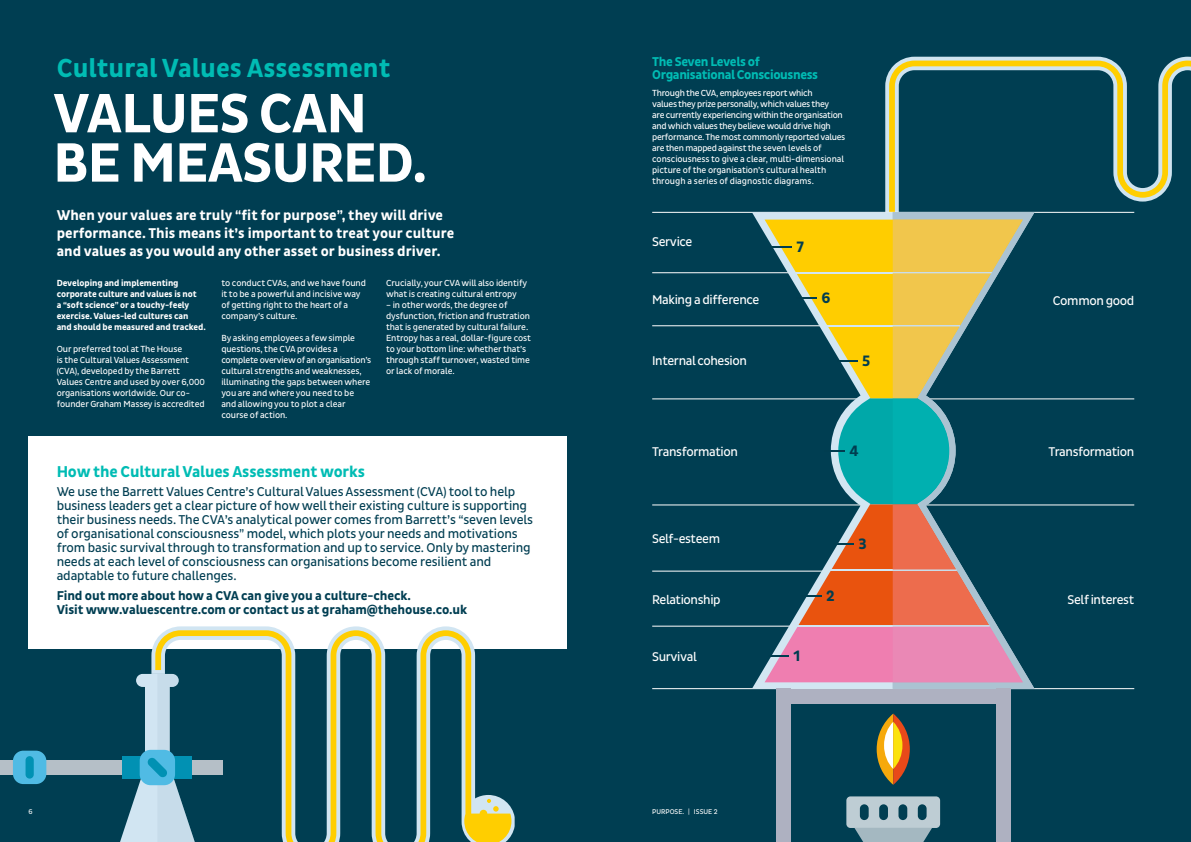
<style>
.page{position:relative;width:1191px;height:842px;background:#fff}
.page>*{position:absolute;margin:0;border:0;box-sizing:border-box;transform-origin:0 0}
.t1{font:700 56.4px/49.3px "Pluto Sans Cond";letter-spacing:-.015em;color:#fff}
.t2{font:700 26.6px "Pluto Sans Cond";color:#00bcb4}
.t3{font:700 16px "Pluto Sans Cond";letter-spacing:-.01em;color:#00bcb4}
.t4{font:700 15.3px "Pluto Sans Cond";color:#003d50}
.t5{font:700 14.4px/17.6px "Pluto Sans Cond";color:#fff}
.t6{font:13px/14px "Pluto Sans Cond";letter-spacing:-.01em;color:#003e52}
.t7{font:700 13px/14px "Pluto Sans Cond";letter-spacing:-.01em;color:#003e52}
.t8{font:700 13px/13px "Pluto Sans Cond";letter-spacing:-.03em;color:#00bcb4}
.t9{font:12.9px "Pluto Sans Cond";letter-spacing:-.03em;color:#fff}
.t10{font:9px/11px "Pluto Sans Cond";letter-spacing:-.01em;color:#fff}
.t11{font:9px/11px "Pluto Sans Cond";letter-spacing:-.03em;color:#fff}
.t12{font:700 9px/11px "Pluto Sans Cond";letter-spacing:-.01em;color:#fff}
.t13{font:7px "Pluto Sans Cond";letter-spacing:.005em;color:#fff}
</style>
<div class="page">
<div style="left:0;top:0;width:595px;height:842px;background:#003e52"></div>
<div style="left:595px;top:0;width:596px;height:842px;background:#003e52"></div>
<svg style="left:885px;top:57px;width:306px;height:155px;fill:#d0e4f0"></svg>
<svg style="left:889px;top:61px;width:302px;height:152px"></svg>
<hr style="left:652px;top:325px;width:312px;height:1px;background:#fff">
<hr style="left:652px;top:399px;width:482px;height:1px;background:#fff">
<hr style="left:652px;top:505px;width:482px;height:1px;background:#fff">
<hr style="left:652px;top:571px;width:249px;height:1px;background:#fff">
<hr style="left:652px;top:626px;width:301px;height:1px;background:#fff">
<hr style="left:652px;top:272px;width:344px;height:1px;background:#fff">
<hr style="left:652px;top:212px;width:482px;height:1px;background:#fff">
<hr style="left:652px;top:688px;width:482px;height:1px;background:#fff">
<svg style="left:752px;top:212px;width:140px;height:477px"></svg>
<svg style="left:892px;top:212px;width:142px;height:477px"></svg>
<svg style="left:764px;top:220px;width:259px;height:462px"></svg>
<svg style="left:846px;top:796px;width:94px;height:46px"></svg>
<svg style="left:876px;top:714px;width:33px;height:71px"></svg>
<div style="left:776px;top:689px;width:15px;height:153px;background:#aeb1c1"></div>
<div style="left:778px;top:689px;width:225px;height:14px;background:#aeb1c1"></div>
<div style="left:996px;top:689px;width:14px;height:153px;background:#aeb1c1"></div>
<div style="left:28px;top:436px;width:539px;height:213px;background:#fff"></div>
<div style="left:0;top:760px;width:222px;height:15px;background:#b5bfc7"></div>
<svg style="left:151px;top:626px;width:363px;height:210px"></svg>
<svg style="left:120px;top:674px;width:35px;height:168px"></svg>
<div style="left:13px;top:751px;width:33px;height:33px;background:#50bbe4;border-radius:10px"></div>
<div style="left:26px;top:756px;width:8px;height:23px;background:#0191b3;border-radius:4px"></div>
<svg style="left:155px;top:630px;width:356px;height:212px"></svg>
<h2 class="t2" style="left:57px;top:53px;width:335px">Cultural Values Assessment</h2>
<h1 class="t1" style="left:53px;top:90px;width:375px">VALUES CAN<br>BE MEASURED.</h1>
<h3 class="t5" style="left:57px;top:207px;width:399px">When your values are truly “fit for purpose”, they will drive performance. This means it’s important to treat your culture and values as you would any other asset or business driver.</h3>
<p class="t12" style="left:57px;top:277px;width:151px">Developing and implementing corporate culture and values is not<br>a “soft science” or a touchy-feely exercise. Values-led cultures can<br>and should be measured and tracked.</p>
<p class="t10" style="left:57px;top:343px;width:150px">Our preferred tool at The House<br>is the Cultural Values Assessment (CVA), developed by the Barrett Values Centre and used by over 6,000 organisations worldwide. Our co&shy;founder Graham Massey is accredited</p>
<p class="t10" style="left:221px;top:277px;width:146px">to conduct CVAs, and we have found it to be a powerful and incisive way of getting right to the heart of a company’s culture.</p>
<p class="t10" style="left:221px;top:332px;width:151px">By asking employees a few simple questions, the CVA provides a complete overview of an organisation’s cultural strengths and weaknesses, illuminating the gaps between where you are and where you need to be<br>and allowing you to plot a clear course of action.</p>
<p class="t10" style="left:386px;top:277px;width:143px">Crucially, your CVA will also identify what is creating cultural entropy</p>
<p class="t10" style="left:386px;top:299px;width:146px">– in other words, the degree of dysfunction, friction and frustration that is generated by cultural failure.<br>Entropy has a real, dollar-figure cost to your bottom line: whether that’s through staff turnover, wasted time or lack of morale.</p>
<h3 class="t3" style="left:57px;top:462px;width:310px">How the Cultural Values Assessment works</h3>
<p class="t6" style="left:57px;top:485px;width:478px">We use the Barrett Values Centre’s Cultural Values Assessment (CVA) tool to help business leaders get a clear picture of how well their existing culture is supporting their business needs. The CVA’s analytical power comes from Barrett’s “seven levels of organisational consciousness” model, which plots your needs and motivations from basic survival through to transformation and up to service. Only by mastering needs at each level of consciousness can organisations become resilient and adaptable to future challenges.</p>
<h3 class="t7" style="left:57px;top:589px;width:412px">Find out more about how a CVA can give you a culture-check.<br>Visit www.valuescentre.com or contact us at graham@thehouse.co.uk</h3>
<h3 class="t8" style="left:652px;top:56px;width:167px">The Seven Levels of<br>Organisational Consciousness</h3>
<p class="t11" style="left:652px;top:88px;width:195px">Through the CVA, employees report which<br>values they prize personally, which values they<br>are currently experiencing within the organisation and which values they believe would drive high performance. The most commonly reported values are then mapped against the seven levels of consciousness to give a clear, multi-dimensional picture of the organisation’s cultural health through a series of diagnostic diagrams.</p>
<h3 class="t9" style="left:652px;top:234px;width:42px">Service</h3>
<h3 class="t4" style="left:796px;top:238px;width:9px">7</h3>
<h3 class="t9" style="left:652px;top:292px;width:109px">Making a difference</h3>
<h3 class="t4" style="left:821px;top:289px;width:11px">6</h3>
<h3 class="t9" style="left:1053px;top:293px;width:83px">Common good</h3>
<h3 class="t9" style="left:652px;top:353px;width:96px">Internal cohesion</h3>
<h3 class="t4" style="left:862px;top:352px;width:10px">5</h3>
<h3 class="t4" style="left:849px;top:442px;width:11px">4</h3>
<h3 class="t9" style="left:652px;top:444px;width:87px">Transformation</h3>
<h3 class="t9" style="left:1048px;top:444px;width:87px">Transformation</h3>
<h3 class="t9" style="left:652px;top:531px;width:69px">Self-esteem</h3>
<h3 class="t4" style="left:858px;top:535px;width:10px">3</h3>
<h3 class="t4" style="left:826px;top:587px;width:10px">2</h3>
<h3 class="t9" style="left:652px;top:592px;width:70px">Relationship</h3>
<h3 class="t9" style="left:1067px;top:592px;width:68px">Self interest</h3>
<h3 class="t9" style="left:652px;top:650px;width:46px">Survival</h3>
<h3 class="t4" style="left:793px;top:647px;width:8px">1</h3>
<p class="t13" style="left:28px;top:807px;width:6px">6</p>
<p class="t13" style="left:652px;top:807px;width:67px">PURPOSE. | ISSUE 2</p>
</div>
